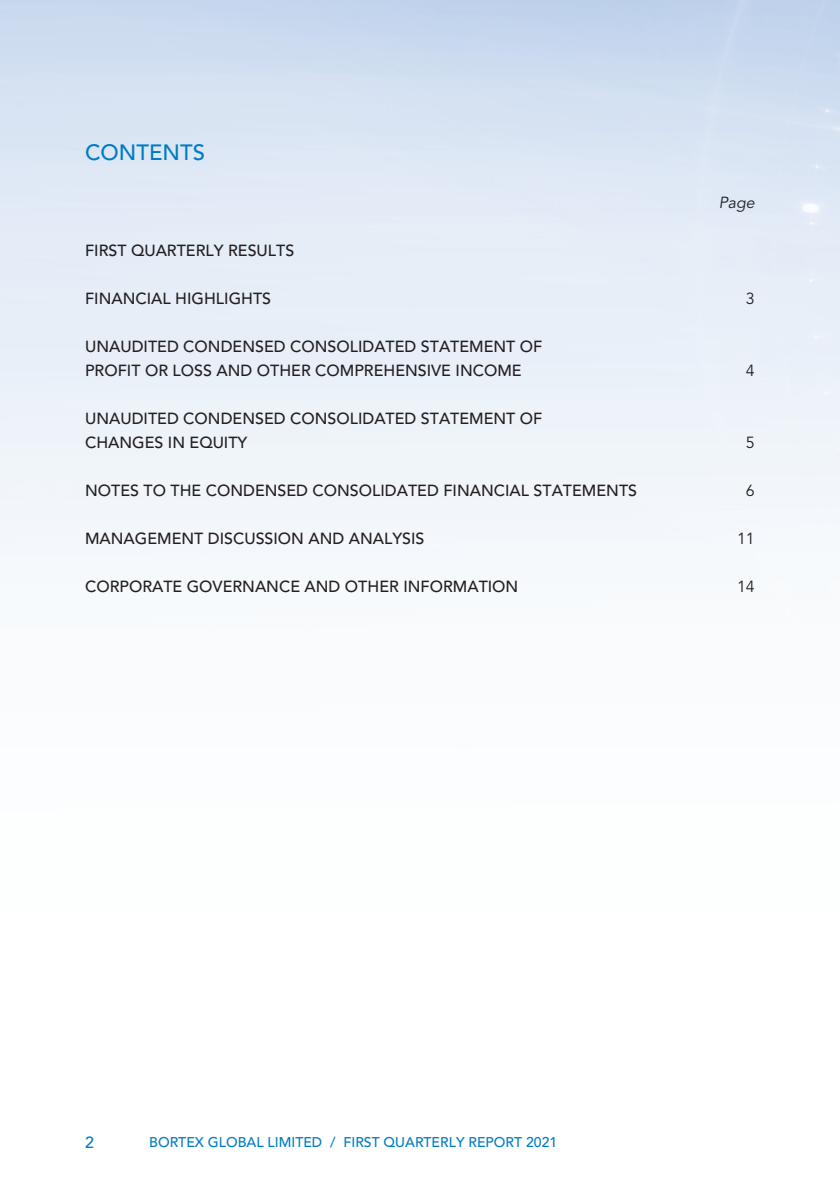
<style>
.page{position:relative;width:840px;height:1191px;background:#fff}
.page>*{position:absolute;margin:0;border:0;box-sizing:border-box;transform-origin:0 0}
._01_H1{font:500 22px "Avenir LT Std";color:#007cc2}
._50_Table_txt{font:500 16px/24px "Avenir LT Std";color:#231f20}
._50_Table_txt-2{font:16px "Avenir LT Std";color:#231f20}
._50_Table_txt-3{font:italic 16px "Avenir LT Std";color:#231f20}
._00_txt{font:500 16px "Avenir LT Std";color:#007cc2}
._00_txt-2{font:500 14px "Avenir LT Std";color:#007cc2}
</style>
<div class="page">
<p class="_01_H1" style="left:85px;top:140px;width:121px">CONTENTS</p>
<p class="_50_Table_txt-3" style="left:718px;top:193px;width:38px">Page</p>
<p class="_50_Table_txt" style="left:85px;top:239px;width:210px">FIRST QUARTERLY RESULTS</p>
<p class="_50_Table_txt" style="left:85px;top:287px;width:187px">FINANCIAL HIGHLIGHTS</p>
<p class="_50_Table_txt-2" style="left:745px;top:289px;width:10px">3</p>
<p class="_50_Table_txt" style="left:85px;top:335px;width:458px">UNAUDITED CONDENSED CONSOLIDATED STATEMENT OF<br>PROFIT OR LOSS AND OTHER COMPREHENSIVE INCOME</p>
<p class="_50_Table_txt-2" style="left:745px;top:361px;width:10px">4</p>
<p class="_50_Table_txt" style="left:85px;top:407px;width:458px">UNAUDITED CONDENSED CONSOLIDATED STATEMENT OF<br>CHANGES IN EQUITY</p>
<p class="_50_Table_txt-2" style="left:745px;top:433px;width:10px">5</p>
<p class="_50_Table_txt" style="left:85px;top:479px;width:553px">NOTES TO THE CONDENSED CONSOLIDATED FINANCIAL STATEMENTS</p>
<p class="_50_Table_txt-2" style="left:745px;top:481px;width:10px">6</p>
<p class="_50_Table_txt" style="left:85px;top:527px;width:340px">MANAGEMENT DISCUSSION AND ANALYSIS</p>
<p class="_50_Table_txt-2" style="left:736px;top:529px;width:19px">11</p>
<p class="_50_Table_txt" style="left:85px;top:575px;width:434px">CORPORATE GOVERNANCE AND OTHER INFORMATION</p>
<p class="_50_Table_txt-2" style="left:736px;top:577px;width:19px">14</p>
<p class="_00_txt" style="left:85px;top:1133px;width:10px">2</p>
<p class="_00_txt-2" style="left:149px;top:1133px;width:409px">BORTEX GLOBAL LIMITED / FIRST QUARTERLY REPORT 2021</p>
</div>
